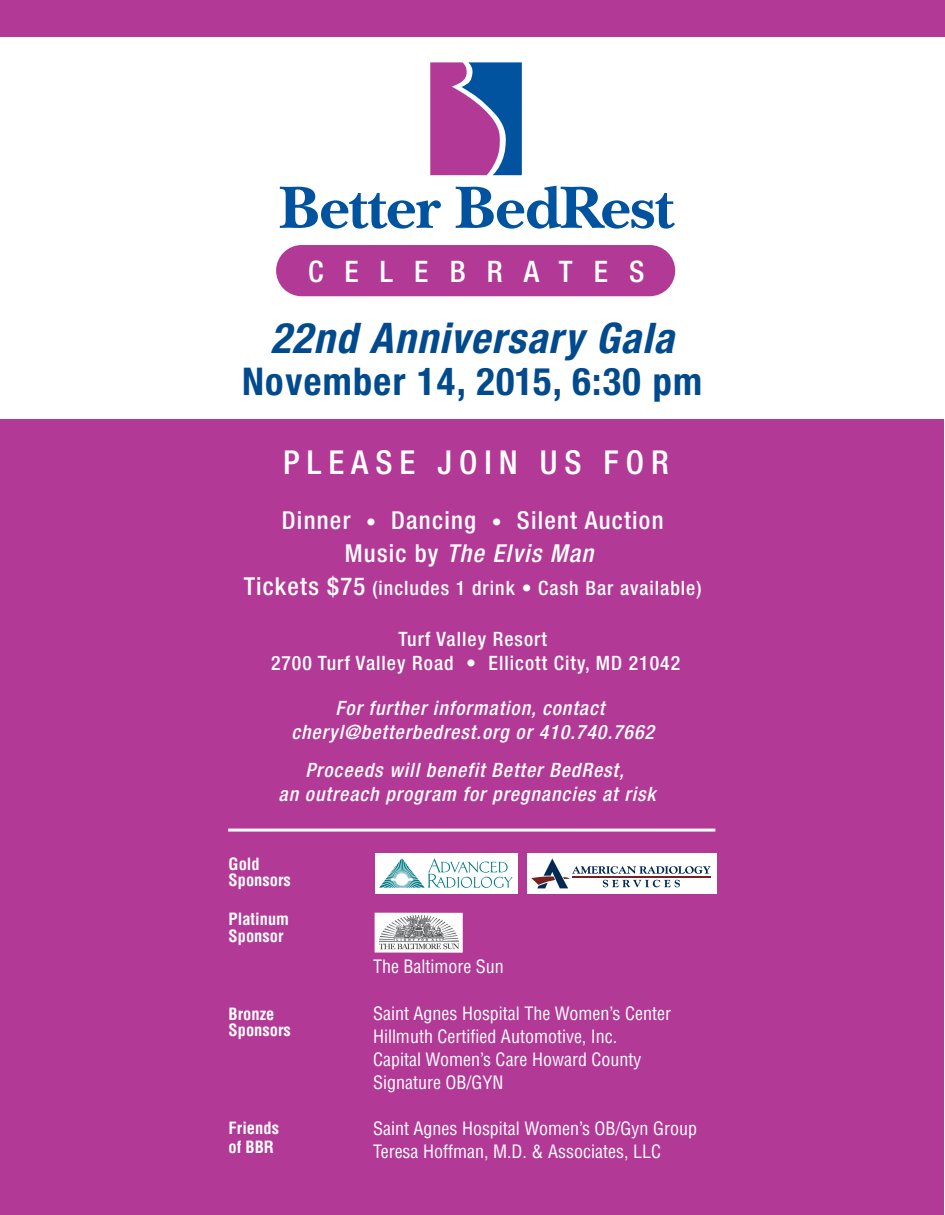
<style>
.page{position:relative;width:945px;height:1215px;background:#fff}
.page>*{position:absolute;margin:0;border:0;box-sizing:border-box;transform-origin:0 0}
.t1{font:700 62.4px "New Baskerville";letter-spacing:-.015em;color:#0153a0}
.t2{font:italic 700 condensed 42.3px "Helvetica Neue";letter-spacing:.03em;color:#004a8d}
.t3{font:700 condensed 38.25px "Helvetica Neue";letter-spacing:.035em;color:#004a8d}
.t4{font:500 condensed 33px "Helvetica Neue";letter-spacing:.215em;color:#fff}
.t5{font:500 condensed 29.7px "Helvetica Neue";letter-spacing:.715em;color:#fff}
.t6{font:500 condensed 24.75px/33px "Helvetica Neue";letter-spacing:.05em;color:#fff;text-align:center}
.t7{font:italic 500 condensed 19.8px/23.7px "Helvetica Neue";letter-spacing:.05em;color:#fff;text-align:center}
.t8{font:500 condensed 19.8px/23.7px "Helvetica Neue";letter-spacing:.05em;color:#fff;text-align:center}
.t9{font:condensed 18px/23.1px "Helvetica";color:#fff}
.t10{font:700 condensed 16.5px/16.5px "Helvetica";color:#fff}
.s1{font-size:19.8px}
.s2{font-style:italic}
.s3{font-size:24.75px}
</style>
<div class="page">
<div style="left:0;top:420px;width:944px;height:795px;background:#b33996"></div>
<div style="left:276px;top:245px;width:399px;height:51px;background:#b33996;border-radius:26px"></div>
<div style="left:375px;top:913px;width:88px;height:40px;background:#fff"></div>
<img style="left:379px;top:915px;width:80px;height:35px">
<hr style="left:228px;top:829px;width:487px;height:3px;background:#fff">
<div style="left:0;top:0;width:945px;height:37px;background:#b33996"></div>
<svg style="left:430px;top:62px;width:92px;height:113px;background:#7c51a1"></svg>
<div style="left:527px;top:853px;width:190px;height:41px;background:#fff"></div>
<svg style="left:531px;top:859px;width:180px;height:29px"></svg>
<div style="left:375px;top:853px;width:142px;height:41px;background:#fff"></div>
<svg style="left:379px;top:858px;width:134px;height:30px"></svg>
<h1 class="t1" style="left:279px;top:171px;width:397px">Better BedRest</h1>
<h3 class="t5" style="left:308px;top:253px;width:338px">CELEBRATES</h3>
<h2 class="t2" style="left:270px;top:312px;width:405px">22nd Anniversary Gala</h2>
<h3 class="t3" style="left:242px;top:359px;width:462px">November 14, 2015, 6:30 pm</h3>
<h3 class="t4" style="left:283px;top:443px;width:387px">PLEASE JOIN US FOR</h3>
<h3 class="t6" style="left:282px;top:503px;width:383px">Dinner <span class="s1">•</span> Dancing <span class="s1">•</span> Silent Auction<br>Music by <span class="s2">The Elvis Man</span></h3>
<p class="t8" style="left:244px;top:576px;width:459px"><span class="s3">Tickets $75</span> (includes 1 drink • Cash Bar available)</p>
<p class="t8" style="left:271px;top:627px;width:411px">Turf Valley Resort<br>2700 Turf Valley Road • Ellicott City, MD 21042</p>
<p class="t7" style="left:291px;top:696px;width:364px">For further information, contact cheryl@betterbedrest.org or 410.740.7662</p>
<p class="t7" style="left:279px;top:758px;width:379px">Proceeds will benefit Better BedRest,<br>an outreach program for pregnancies at risk</p>
<p class="t10" style="left:229px;top:855px;width:64px">Gold<br>Sponsors</p>
<p class="t10" style="left:229px;top:911px;width:62px">Platinum<br>Sponsor</p>
<p class="t10" style="left:229px;top:1005px;width:64px">Bronze<br>Sponsors</p>
<p class="t10" style="left:229px;top:1119px;width:52px;line-height:18.1px">Friends of BBR</p>
<p class="t9" style="left:373px;top:955px;width:132px">The Baltimore Sun</p>
<p class="t9" style="left:373px;top:1001px;width:300px">Saint Agnes Hospital The Women’s Center<br>Hillmuth Certified Automotive, Inc.<br>Capital Women’s Care Howard County<br>Signature OB/GYN</p>
<p class="t9" style="left:373px;top:1117px;width:326px">Saint Agnes Hospital Women’s OB/Gyn Group<br>Teresa Hoffman, M.D. &amp; Associates, LLC</p>
</div>
